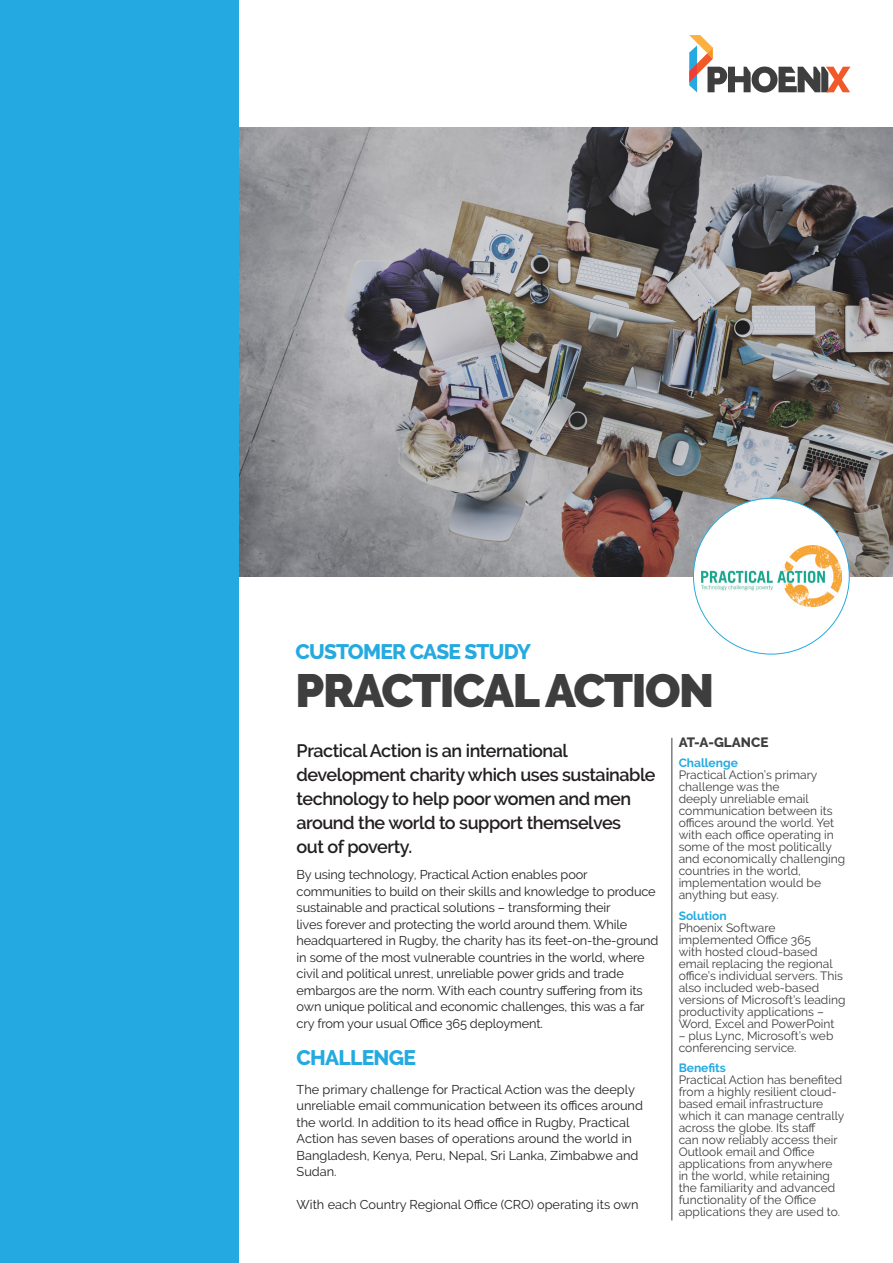
<style>
.page{position:relative;width:893px;height:1263px;background:#fff}
.page>*{position:absolute;margin:0;border:0;box-sizing:border-box;transform-origin:0 0}
.t1{font:900 46.5px "Raleway";letter-spacing:-.03em;color:#3e3e3f}
.t2{font:800 21px "Raleway";letter-spacing:-.035em;color:#24aae1}
.Intro{font:600 18px/24px "Raleway";letter-spacing:-.025em;color:#231f20}
.t3{font:800 13.5px "Raleway";color:#3e3e3f}
.Body{font:12.75px/16.5px "Raleway";letter-spacing:-.01em;color:#231f20}
.At_a_glance_-_body{font:12px/12px "Raleway";color:#3e3e3f}
.At_a_Glance_-_header{font:700 12px "Raleway";color:#24aae1}
</style>
<div class="page">
<svg style="left:689px;top:35px;width:161px;height:58px"></svg>
<img style="left:238px;top:128px;width:655px;height:448px">
<div style="left:0;top:0;width:238px;height:1263px;background:#24aae1"></div>
<div style="left:693px;top:498px;width:156px;height:156px;background:#fff;border-radius:50%"></div>
<img style="left:701px;top:545px;width:141px;height:62px">
<hr style="left:671px;top:738px;width:1px;height:482px;background:#3e3e3f">
<h2 class="t2" style="left:296px;top:639px;width:237px">CUSTOMER CASE STUDY</h2>
<h1 class="t1" style="left:296px;top:664px;width:420px">PRACTICAL ACTION</h1>
<p class="t3" style="left:679px;top:734px;width:91px">AT-A-GLANCE</p>
<p class="At_a_Glance_-_header" style="left:679px;top:756px;width:61px">Challenge</p>
<p class="At_a_glance_-_body" style="left:679px;top:769px;width:168px">Practical Action’s primary challenge was the<br>deeply unreliable email communication between its offices around the world. Yet with each office operating in some of the most politically and economically challenging countries in the world, implementation would be anything but easy.</p>
<p class="At_a_Glance_-_header" style="left:679px;top:908px;width:50px">Solution</p>
<p class="At_a_glance_-_body" style="left:679px;top:921px;width:168px">Phoenix Software implemented Office 365<br>with hosted cloud-based email replacing the regional office’s individual servers. This also included web-based versions of Microsoft’s leading productivity applications –<br>Word, Excel and PowerPoint</p>
<p class="At_a_glance_-_body" style="left:679px;top:1029px;width:156px">– plus Lync, Microsoft’s web conferencing service.</p>
<p class="At_a_Glance_-_header" style="left:679px;top:1061px;width:49px">Benefits</p>
<p class="At_a_glance_-_body" style="left:679px;top:1074px;width:167px">Practical Action has benefited from a highly resilient cloud&shy;based email infrastructure which it can manage centrally across the globe. Its staff<br>can now reliably access their<br>Outlook email and Office applications from anywhere in the world, while retaining the familiarity and advanced functionality of the Office applications they are used to.</p>
<p class="Intro" style="left:297px;top:739px;width:361px">Practical Action is an international development charity which uses sustainable technology to help poor women and men around the world to support themselves<br>out of poverty.</p>
<p class="Body" style="left:297px;top:866px;width:363px">By using technology, Practical Action enables poor communities to build on their skills and knowledge to produce sustainable and practical solutions – transforming their<br>lives forever and protecting the world around them. While headquartered in Rugby, the charity has its feet-on-the-ground in some of the most vulnerable countries in the world, where civil and political unrest, unreliable power grids and trade embargos are the norm. With each country suffering from its own unique political and economic challenges, this was a far cry from your usual Office 365 deployment.</p>
<h2 class="t2" style="left:297px;top:1045px;width:121px">CHALLENGE</h2>
<p class="Body" style="left:297px;top:1081px;width:348px">The primary challenge for Practical Action was the deeply unreliable email communication between its offices around the world. In addition to its head office in Rugby, Practical Action has seven bases of operations around the world in Bangladesh, Kenya, Peru, Nepal, Sri Lanka, Zimbabwe and Sudan.</p>
<p class="Body" style="left:297px;top:1196px;width:344px">With each Country Regional Office (CRO) operating its own</p>
</div>
